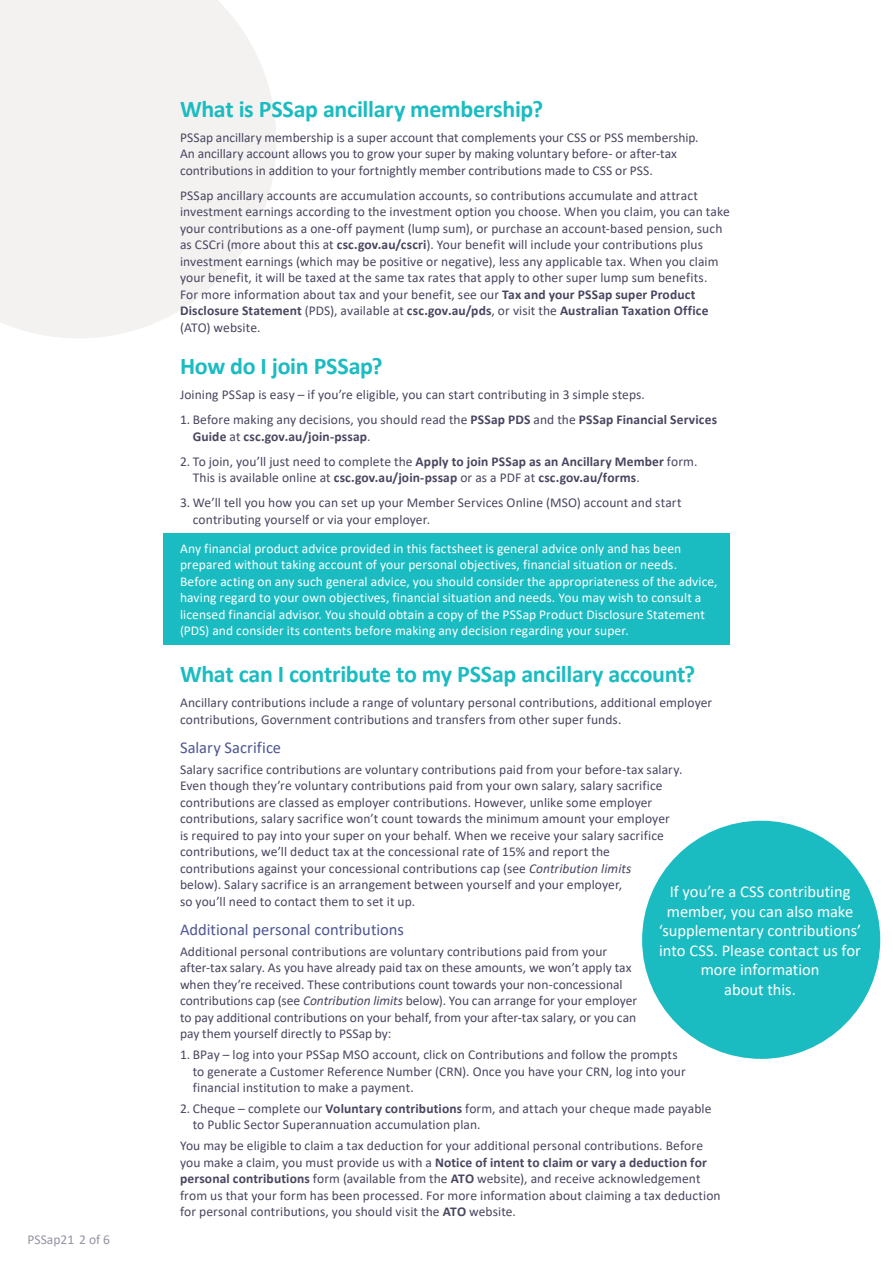
<style>
.page{position:relative;width:893px;height:1263px;background:#fff}
.page>*{position:absolute;margin:0;border:0;box-sizing:border-box;transform-origin:0 0}
.t1{font:700 24px "Calibri";letter-spacing:-.015em;color:#1abcc1}
.t2{font:16.5px/19.5px "Calibri";color:#fff;text-align:center}
.t3{font:16.5px "Calibri";color:#4e5693}
.t4{font:13.5px/16.5px "Calibri";letter-spacing:.005em;color:#48465f}
.t5{font:13.5px/16.5px "Calibri";letter-spacing:.005em;color:#fff}
.t6{font:700 13.5px/16.5px "Calibri";letter-spacing:.01em;color:#48465f}
.t7{font:13.5px "Calibri";color:#9394a4}
.s1{font-weight:700}
.s2{font-weight:400}
.s3{font-style:italic}
</style>
<div class="page">
<div style="left:163px;top:533px;width:567px;height:112px;background:#1abcc1"></div>
<svg style="left:0;top:0;width:276px;height:338px;fill:#f4f2f1"></svg>
<div style="left:642px;top:821px;width:238px;height:238px;background:#1abcc1;border-radius:50%"></div>
<p class="t7" style="left:28px;top:1230px;width:84px">PSSap21 2 of 6</p>
<h1 class="t1" style="left:180px;top:92px;width:365px">What is PSSap ancillary membership?</h1>
<p class="t4" style="left:180px;top:129px;width:520px">PSSap ancillary membership is a super account that complements your CSS or PSS membership.<br>An ancillary account allows you to grow your super by making voluntary before- or after-tax contributions in addition to your fortnightly member contributions made to CSS or PSS.</p>
<p class="t4" style="left:180px;top:187px;width:551px">PSSap ancillary accounts are accumulation accounts, so contributions accumulate and attract investment earnings according to the investment option you choose. When you claim, you can take your contributions as a one-off payment (lump sum), or purchase an account-based pension, such as CSCri (more about this at <span class="s1">csc.gov.au/cscri</span>). Your benefit will include your contributions plus investment earnings (which may be positive or negative), less any applicable tax. When you claim your benefit, it will be taxed at the same tax rates that apply to other super lump sum benefits.<br>For more information about tax and your benefit, see our <span class="s1">Tax and your PSSap super Product Disclosure Statement</span> (PDS), available at <span class="s1">csc.gov.au/pds</span>, or visit the <span class="s1">Australian Taxation Office </span>(ATO) website.</p>
<h1 class="t1" style="left:180px;top:349px;width:204px">How do I join PSSap?</h1>
<p class="t4" style="left:180px;top:386px;width:466px">Joining PSSap is easy – if you’re eligible, you can start contributing in 3 simple steps.</p>
<p class="t6" style="left:193px;top:411px;width:526px;text-indent:-13px"><span class="s2">1. Before making any decisions, you should read the</span> PSSap PDS <span class="s2">and the</span> PSSap Financial Services<br>Guide <span class="s2">at</span> csc.gov.au/join-pssap<span class="s2">.</span></p>
<p class="t4" style="left:193px;top:453px;width:506px;text-indent:-13px">2. To join, you’ll just need to complete the <span class="s1">Apply to join PSSap as an Ancillary Member</span> form.<br>This is available online at <span class="s1">csc.gov.au/join-pssap</span> or as a PDF at <span class="s1">csc.gov.au/forms</span>.</p>
<p class="t4" style="left:193px;top:494px;width:490px;text-indent:-13px">3. We’ll tell you how you can set up your Member Services Online (MSO) account and start contributing yourself or via your employer.</p>
<p class="t5" style="left:180px;top:540px;width:539px">Any financial product advice provided in this factsheet is general advice only and has been prepared without taking account of your personal objectives, financial situation or needs.<br>Before acting on any such general advice, you should consider the appropriateness of the advice, having regard to your own objectives, financial situation and needs. You may wish to consult a licensed financial advisor. You should obtain a copy of the PSSap Product Disclosure Statement (PDS) and consider its contents before making any decision regarding your super.</p>
<h1 class="t1" style="left:180px;top:657px;width:517px">What can I contribute to my PSSap ancillary account?</h1>
<p class="t4" style="left:180px;top:694px;width:534px">Ancillary contributions include a range of voluntary personal contributions, additional employer contributions, Government contributions and transfers from other super funds.</p>
<p class="t3" style="left:180px;top:736px;width:103px">Salary Sacrifice</p>
<p class="t4" style="left:180px;top:761px;width:504px">Salary sacrifice contributions are voluntary contributions paid from your before-tax salary.<br>Even though they’re voluntary contributions paid from your own salary, salary sacrifice contributions are classed as employer contributions. However, unlike some employer contributions, salary sacrifice won’t count towards the minimum amount your employer<br>is required to pay into your super on your behalf. When we receive your salary sacrifice contributions, we’ll deduct tax at the concessional rate of 15% and report the contributions against your concessional contributions cap (see <span class="s3">Contribution limits<br></span>below). Salary sacrifice is an arrangement between yourself and your employer,<br>so you’ll need to contact them to set it up.</p>
<p class="t3" style="left:180px;top:918px;width:225px">Additional personal contributions</p>
<p class="t4" style="left:180px;top:943px;width:459px">Additional personal contributions are voluntary contributions paid from your after-tax salary. As you have already paid tax on these amounts, we won’t apply tax when they’re received. These contributions count towards your non-concessional contributions cap (see <span class="s3">Contribution limits</span> below). You can arrange for your employer to pay additional contributions on your behalf, from your after-tax salary, or you can pay them yourself directly to PSSap by:</p>
<p class="t4" style="left:193px;top:1046px;width:494px;text-indent:-13px">1. BPay – log into your PSSap MSO account, click on Contributions and follow the prompts to generate a Customer Reference Number (CRN). Once you have your CRN, log into your financial institution to make a payment.</p>
<p class="t4" style="left:193px;top:1100px;width:520px;text-indent:-13px">2. Cheque – complete our <span class="s1">Voluntary contributions</span> form, and attach your cheque made payable to Public Sector Superannuation accumulation plan.</p>
<p class="t4" style="left:180px;top:1137px;width:542px">You may be eligible to claim a tax deduction for your additional personal contributions. Before you make a claim, you must provide us with a <span class="s1">Notice of intent to claim or vary a deduction for personal contributions</span> form (available from the <span class="s1">ATO</span> website), and receive acknowledgement from us that your form has been processed. For more information about claiming a tax deduction for personal contributions, you should visit the <span class="s1">ATO</span> website.</p>
<p class="t2" style="left:659px;top:881px;width:204px">If you’re a CSS contributing member, you can also make ‘supplementary contributions’ into CSS. Please contact us for more information<br>about this.</p>
</div>
